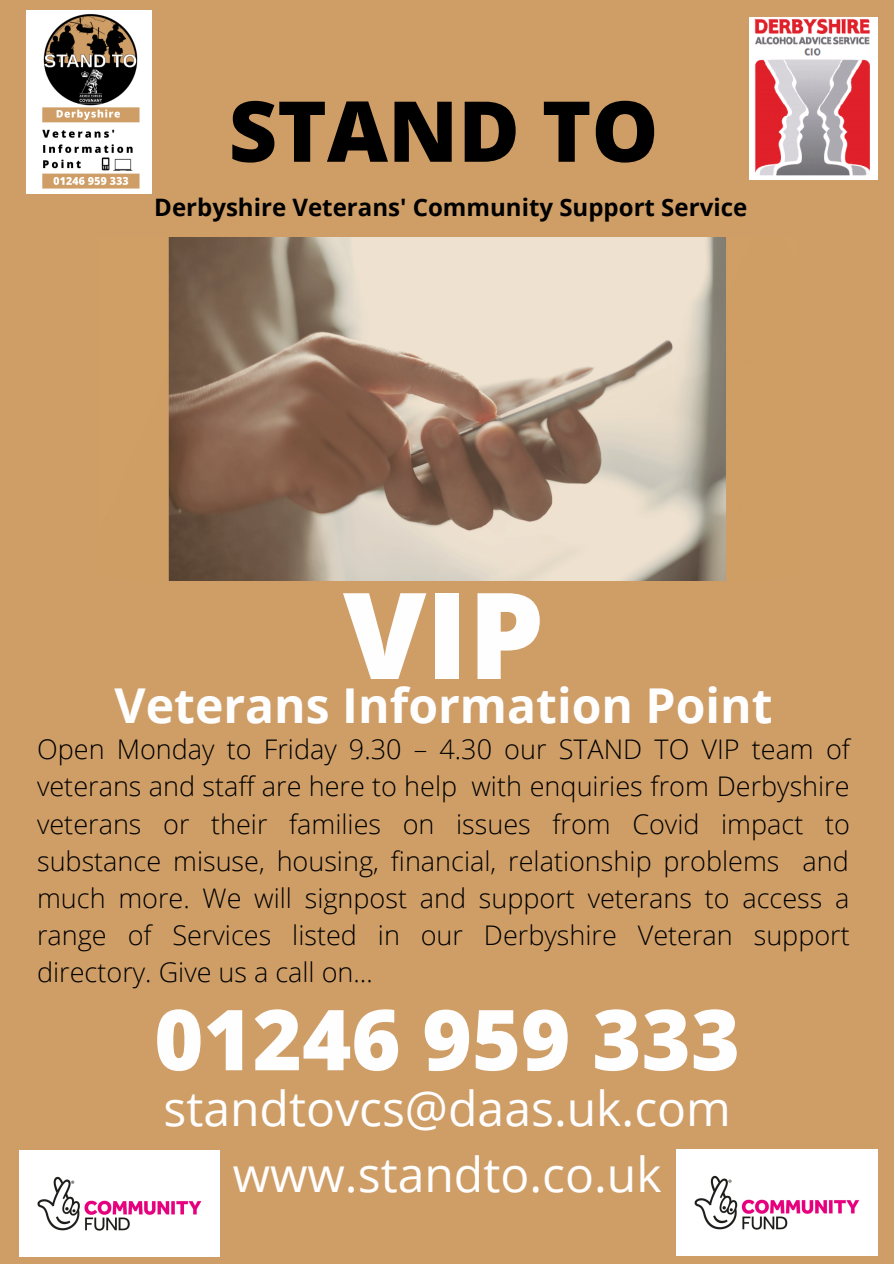
<style>
.page{position:relative;width:894px;height:1264px;background:#fff}
.page>*{position:absolute;margin:0;border:0;box-sizing:border-box;transform-origin:0 0}
.t1{font:800 120.15px "Open Sans";color:#fffeff}
.t2{font:800 84px "Open Sans";color:#fffeff}
.t3{font:800 84px "Open Sans";color:#000}
.t4{font:48px/66.4px "Open Sans";color:#fffeff;text-align:center}
.t5{font:700 48px "Open Sans";color:#fffeff}
.t6{font:300 27px/37.2px "Open Sans";color:#000;text-align:justify}
.t7{font:700 24px "Open Sans";color:#000}
</style>
<div class="page">
<div style="left:0;top:0;width:893px;height:1263px;background:#cf9e66"></div>
<img style="left:749px;top:17px;width:127px;height:163px">
<img style="left:168px;top:237px;width:558px;height:344px">
<img style="left:19px;top:1150px;width:201px;height:106px">
<img style="left:676px;top:1149px;width:201px;height:106px">
<img style="left:27px;top:11px;width:125px;height:182px">
<h2 class="t3" style="left:228px;top:72px;width:431px">STAND TO</h2>
<p class="t7" style="left:154px;top:191px;width:594px">Derbyshire Veterans' Community Support Service</p>
<h1 class="t1" style="left:343px;top:550px;width:202px">VIP</h1>
<h3 class="t5" style="left:114px;top:671px;width:659px">Veterans Information Point</h3>
<p class="t6" style="left:37px;top:730px;width:814px">Open Monday to Friday 9.30 – 4.30 our STAND TO VIP team of veterans and staff are here to help with enquiries from Derbyshire veterans or their families on issues from Covid impact to substance misuse, housing, financial, relationship problems and much more. We will signpost and support veterans to access a range of Services listed in our Derbyshire Veteran support directory. Give us a call on…</p>
<h2 class="t2" style="left:154px;top:980px;width:587px">01246 959 333</h2>
<h3 class="t4" style="left:163px;top:1074px;width:569px">standtovcs@daas.uk.com www.standto.co.uk</h3>
</div>
